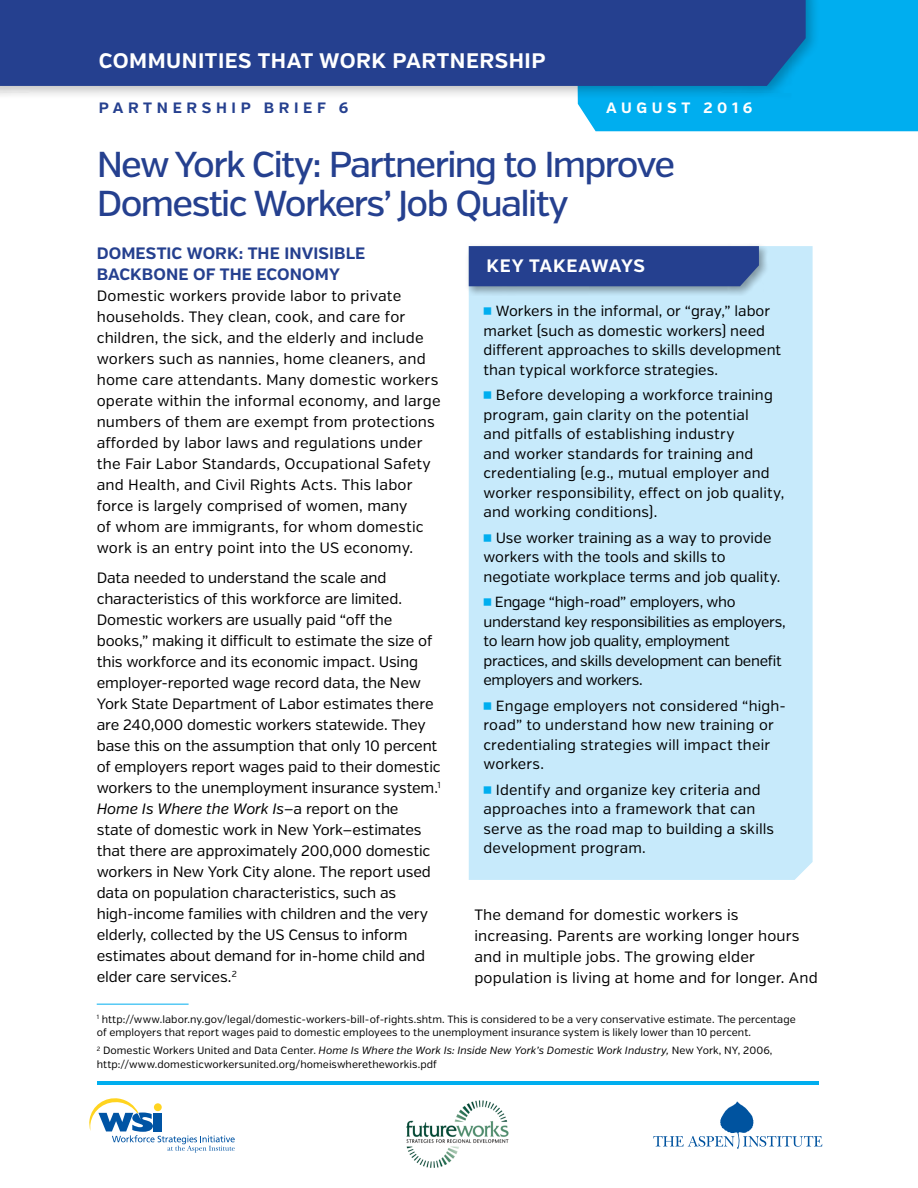
<style>
.page{position:relative;width:918px;height:1188px;background:#fff}
.page>*{position:absolute;margin:0;border:0;box-sizing:border-box;transform-origin:0 0}
.t1{font:500 36px/39px "Verb";letter-spacing:-.045em;color:#25408f}
.t2{font:700 21px "Verb";letter-spacing:.01em;color:#fff}
.t3{font:700 18px "Verb";color:#fff}
.t4{font:700 16.5px/21px "Verb";letter-spacing:.005em;color:#25408f}
.t5{font:15px/21px "Verb";color:#000}
.t6{font:700 15px "Verb";color:#25408f}
.t7{font:700 15px "Verb";letter-spacing:.31em;color:#fff}
.t8{font:14.7px/19.5px "Verb";letter-spacing:.005em;color:#000}
.t9{font:14.7px/19.5px "Verb";letter-spacing:-.025em;color:#000}
.t10{font:10.5px/13.5px "Verb";letter-spacing:.005em;color:#000}
.s1{font-style:italic}
.s2{font-family:"Universal Newswith Comm Pi";color:#00aeef}
</style>
<div class="page">
<div style="left:577px;top:0;width:341px;height:131px;background:#00aeef"></div>
<div style="left:0;top:0;width:820px;height:101px;background:#000;opacity:.25"></div>
<div style="left:0;top:0;width:806px;height:86px;background:#25408f"></div>
<div style="left:469px;top:246px;width:344px;height:634px;background:#c7eafb"></div>
<div style="left:465px;top:243px;width:304px;height:53px;background:#000;opacity:.35"></div>
<div style="left:469px;top:246px;width:290px;height:40px;background:#25408f"></div>
<svg style="left:89px;top:1098px;width:146px;height:55px"></svg>
<svg style="left:653px;top:1101px;width:169px;height:48px"></svg>
<hr style="left:97px;top:1082px;width:721px;height:3px;background:#00aeef">
<hr style="left:97px;top:1004px;width:92px;height:1px;background:#00aeef">
<img style="left:406px;top:1100px;width:103px;height:68px">
<h2 class="t2" style="left:99px;top:48px;width:32px">COMM</h2>
<h2 class="t2" style="left:166px;top:48px;width:28px">UNITIES</h2>
<h2 class="t2" style="left:258px;top:48px;width:28px">THAT</h2>
<h2 class="t2" style="left:319px;top:48px;width:37px">WORK</h2>
<h2 class="t2" style="left:393px;top:48px;width:29px">PARTNERSHIP</h2>
<p class="t6" style="left:99px;top:99px;width:44px">PARTNERSHIP</p>
<p class="t6" style="left:264px;top:99px;width:28px">B RIEF</p>
<p class="t6" style="left:339px;top:99px;width:11px">6</p>
<p class="t7" style="left:606px;top:99px;width:74px">AUGUST</p>
<p class="t7" style="left:703px;top:99px;width:51px">2016</p>
<h1 class="t1" style="left:97px;top:145px;width:580px">New York City: Partnering to Improve<br>Domestic Workers’ Job Quality</h1>
<p class="t4" style="left:97px;top:243px;width:270px">DOMESTIC WORK: THE INVISIBLE<br>BACKBONE OF THE ECONOMY</p>
<p class="t5" style="left:97px;top:286px;width:345px">Domestic workers provide labor to private households. They clean, cook, and care for children, the sick, and the elderly and include workers such as nannies, home cleaners, and home care attendants. Many domestic workers operate within the informal economy, and large numbers of them are exempt from protections afforded by labor laws and regulations under the Fair Labor Standards, Occupational Safety and Health, and Civil Rights Acts. This labor force is largely comprised of women, many<br>of whom are immigrants, for whom domestic work is an entry point into the US economy.</p>
<p class="t5" style="left:97px;top:568px;width:345px">Data needed to understand the scale and characteristics of this workforce are limited.<br>Domestic workers are usually paid “off the books,” making it difficult to estimate the size of this workforce and its economic impact. Using employer-reported wage record data, the New York State Department of Labor estimates there are 240,000 domestic workers statewide. They base this on the assumption that only 10 percent of employers report wages paid to their domestic workers to the unemployment insurance system.<sup>1<br></sup><span class="s1">Home Is Where the Work Is</span>—a report on the<br>state of domestic work in New York—estimates that there are approximately 200,000 domestic workers in New York City alone. The report used data on population characteristics, such as high-income families with children and the very elderly, collected by the US Census to inform estimates about demand for in-home child and elder care services.<sup>2</sup></p>
<p class="t3" style="left:487px;top:254px;width:68px">KEY TAKEAWAYS</p>
<p class="t8" style="left:484px;top:301px;width:299px"><span class="s2">n</span> Workers in the informal, or “gray,” labor market (such as domestic workers) need different approaches to skills development than typical workforce strategies.</p>
<p class="t8" style="left:484px;top:385px;width:302px"><span class="s2">n</span> Before developing a workforce training program, gain clarity on the potential<br>and pitfalls of establishing industry<br>and worker standards for training and credentialing (e.g., mutual employer and worker responsibility, effect on job quality, and working conditions).</p>
<p class="t8" style="left:484px;top:528px;width:298px"><span class="s2">n</span> Use worker training as a way to provide workers with the tools and skills to negotiate workplace terms and job quality.</p>
<p class="t9" style="left:484px;top:592px;width:304px"><span class="s2">n</span> Engage “high-road” employers, who understand key responsibilities as employers, to learn how job quality, employment practices, and skills development can benefit employers and workers.</p>
<p class="t8" style="left:484px;top:696px;width:304px"><span class="s2">n</span> Engage employers not considered “high&shy;road” to understand how new training or credentialing strategies will impact their workers.</p>
<p class="t8" style="left:484px;top:780px;width:292px"><span class="s2">n</span> Identify and organize key criteria and approaches into a framework that can serve as the road map to building a skills development program.</p>
<p class="t5" style="left:474px;top:904px;width:345px">The demand for domestic workers is increasing. Parents are working longer hours and in multiple jobs. The growing elder population is living at home and for longer. And</p>
<p class="t10" style="left:97px;top:1012px;width:701px"><sup>1</sup> http://www.labor.ny.gov/legal/domestic-workers-bill-of-rights.shtm. This is considered to be a very conservative estimate. The percentage of employers that report wages paid to domestic employees to the unemployment insurance system is likely lower than 10 percent.</p>
<p class="t10" style="left:97px;top:1044px;width:677px"><sup>2</sup> Domestic Workers United and Data Center. <span class="s1">Home Is Where the Work Is: Inside New York’s Domestic Work Industry,</span> New York, NY, 2006, http://www.domesticworkersunited.org/homeiswheretheworkis.pdf</p>
</div>
